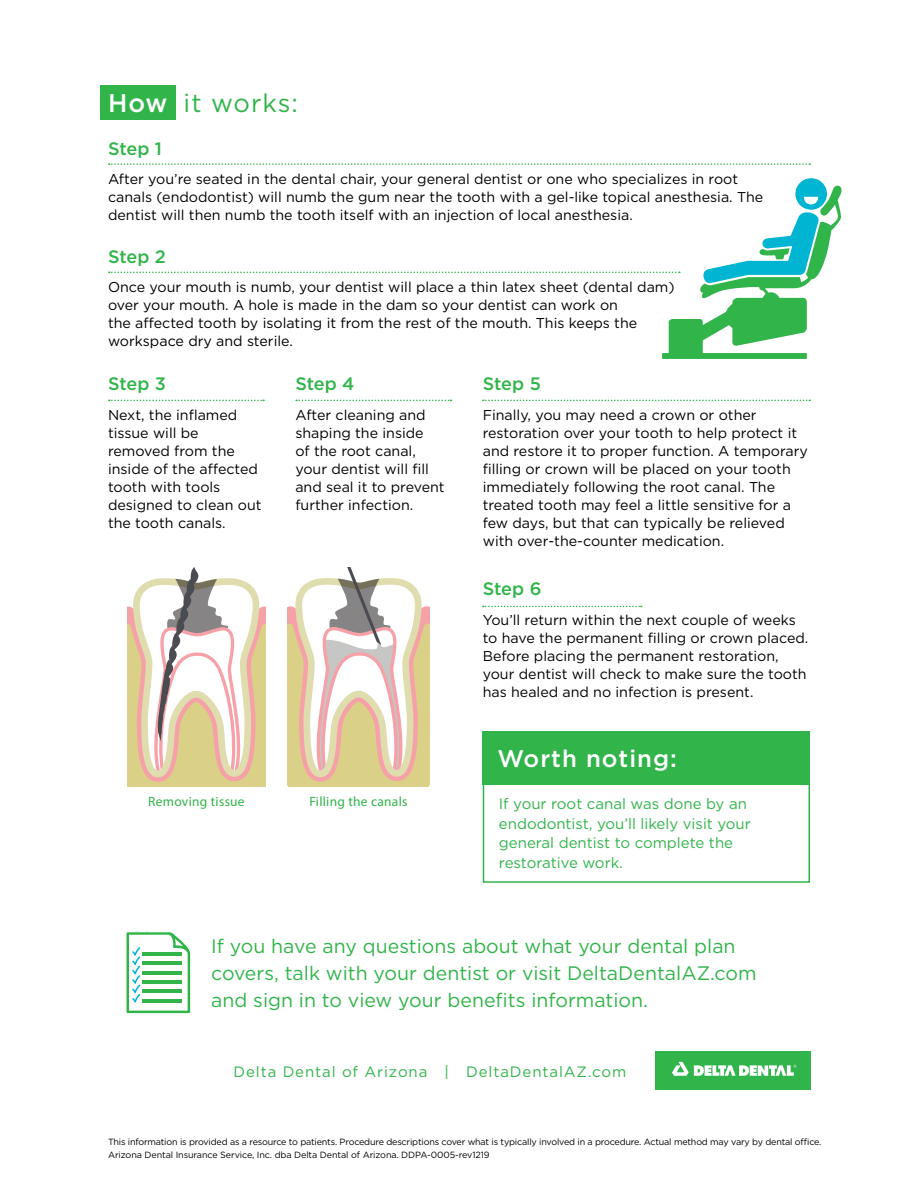
<style>
.page{position:relative;width:918px;height:1188px;background:#fff}
.page>*{position:absolute;margin:0;border:0;box-sizing:border-box;transform-origin:0 0}
.t1{font:25.5px "Gotham";letter-spacing:.04em;color:#31b44a}
.t2{font:500 24px "Gotham";letter-spacing:.04em;color:#fff}
.t3{font:19.5px/27px "Gotham";color:#31b44a}
.t4{font:500 18px "Gotham";letter-spacing:-.005em;color:#31b44a}
.t5{font:15px/19.5px "Gotham";color:#31b44a}
.t6{font:15px "Gotham";letter-spacing:.06em;color:#31b44a}
.t7{font:14.25px/18px "Gotham";color:#000}
.t8{font:13.5px "Myriad Pro";letter-spacing:.02em;color:#31b44a}
.t9{font:9px "Gotham";letter-spacing:-.02em;color:#000}
.s1{font-weight:500;color:#fff}
</style>
<div class="page">
<div style="left:100px;top:86px;width:76px;height:34px;background:#31b44a"></div>
<svg style="left:127px;top:567px;width:139px;height:220px"></svg>
<svg style="left:288px;top:567px;width:141px;height:220px"></svg>
<svg style="left:109px;top:163px;width:701px;height:2px"></svg>
<svg style="left:109px;top:400px;width:155px;height:1px"></svg>
<svg style="left:296px;top:400px;width:155px;height:1px"></svg>
<svg style="left:483px;top:400px;width:327px;height:1px"></svg>
<svg style="left:483px;top:606px;width:159px;height:1px"></svg>
<div style="left:795px;top:178px;width:32px;height:32px;background:#00b5d1;border-radius:50%"></div>
<svg style="left:109px;top:185px;width:733px;height:174px"></svg>
<div style="left:655px;top:1052px;width:156px;height:38px;background:#31b44a"></div>
<svg style="left:672px;top:1062px;width:124px;height:14px"></svg>
<svg style="left:126px;top:931px;width:65px;height:83px"></svg>
<hr style="left:142px;top:999px;width:40px;height:4px;background:#31b44a">
<div style="left:483px;top:731px;width:327px;height:54px;background:#31b44a"></div>
<div style="left:483px;top:771px;width:327px;height:112px;border:2px solid #31b44a"></div>
<p class="t1" style="left:108px;top:87px;width:192px"><span class="s1">How</span> it works:</p>
<p class="t4" style="left:108px;top:137px;width:56px">Step 1</p>
<p class="t7" style="left:108px;top:170px;width:657px">After you’re seated in the dental chair, your general dentist or one who specializes in root canals (endodontist) will numb the gum near the tooth with a gel-like topical anesthesia. The dentist will then numb the tooth itself with an injection of local anesthesia.</p>
<p class="t4" style="left:108px;top:245px;width:59px">Step 2</p>
<p class="t7" style="left:108px;top:278px;width:568px">Once your mouth is numb, your dentist will place a thin latex sheet (dental dam) over your mouth. A hole is made in the dam so your dentist can work on<br>the affected tooth by isolating it from the rest of the mouth. This keeps the workspace dry and sterile.</p>
<p class="t4" style="left:108px;top:372px;width:60px">Step 3</p>
<p class="t7" style="left:108px;top:406px;width:155px">Next, the inflamed tissue will be removed from the inside of the affected tooth with tools designed to clean out the tooth canals.</p>
<p class="t4" style="left:295px;top:372px;width:61px">Step 4</p>
<p class="t7" style="left:295px;top:406px;width:151px">After cleaning and shaping the inside<br>of the root canal, your dentist will fill and seal it to prevent further infection.</p>
<p class="t4" style="left:483px;top:372px;width:60px">Step 5</p>
<p class="t7" style="left:483px;top:406px;width:327px">Finally, you may need a crown or other restoration over your tooth to help protect it and restore it to proper function. A temporary filling or crown will be placed on your tooth immediately following the root canal. The treated tooth may feel a little sensitive for a few days, but that can typically be relieved with over-the-counter medication.</p>
<p class="t4" style="left:483px;top:577px;width:60px">Step 6</p>
<p class="t7" style="left:483px;top:611px;width:327px">You’ll return within the next couple of weeks to have the permanent filling or crown placed.<br>Before placing the permanent restoration, your dentist will check to make sure the tooth has healed and no infection is present.</p>
<p class="t8" style="left:148px;top:793px;width:98px">Removing tissue</p>
<p class="t8" style="left:309px;top:793px;width:100px">Filling the canals</p>
<p class="t2" style="left:497px;top:743px;width:181px">Worth noting:</p>
<p class="t5" style="left:499px;top:794px;width:254px">If your root canal was done by an endodontist, you’ll likely visit your general dentist to complete the restorative work.</p>
<p class="t3" style="left:211px;top:932px;width:547px">If you have any questions about what your dental plan covers, talk with your dentist or visit DeltaDentalAZ.com and sign in to view your benefits information.</p>
<p class="t6" style="left:233px;top:1062px;width:394px">Delta Dental of Arizona | DeltaDentalAZ.com</p>
<p class="t9" style="left:108px;top:1136px;width:715px">This information is provided as a resource to patients. Procedure descriptions cover what is typically involved in a procedure. Actual method may vary by dental office.</p>
<p class="t9" style="left:108px;top:1149px;width:383px">Arizona Dental Insurance Service, Inc. dba Delta Dental of Arizona. DDPA-0005-rev1219</p>
</div>
